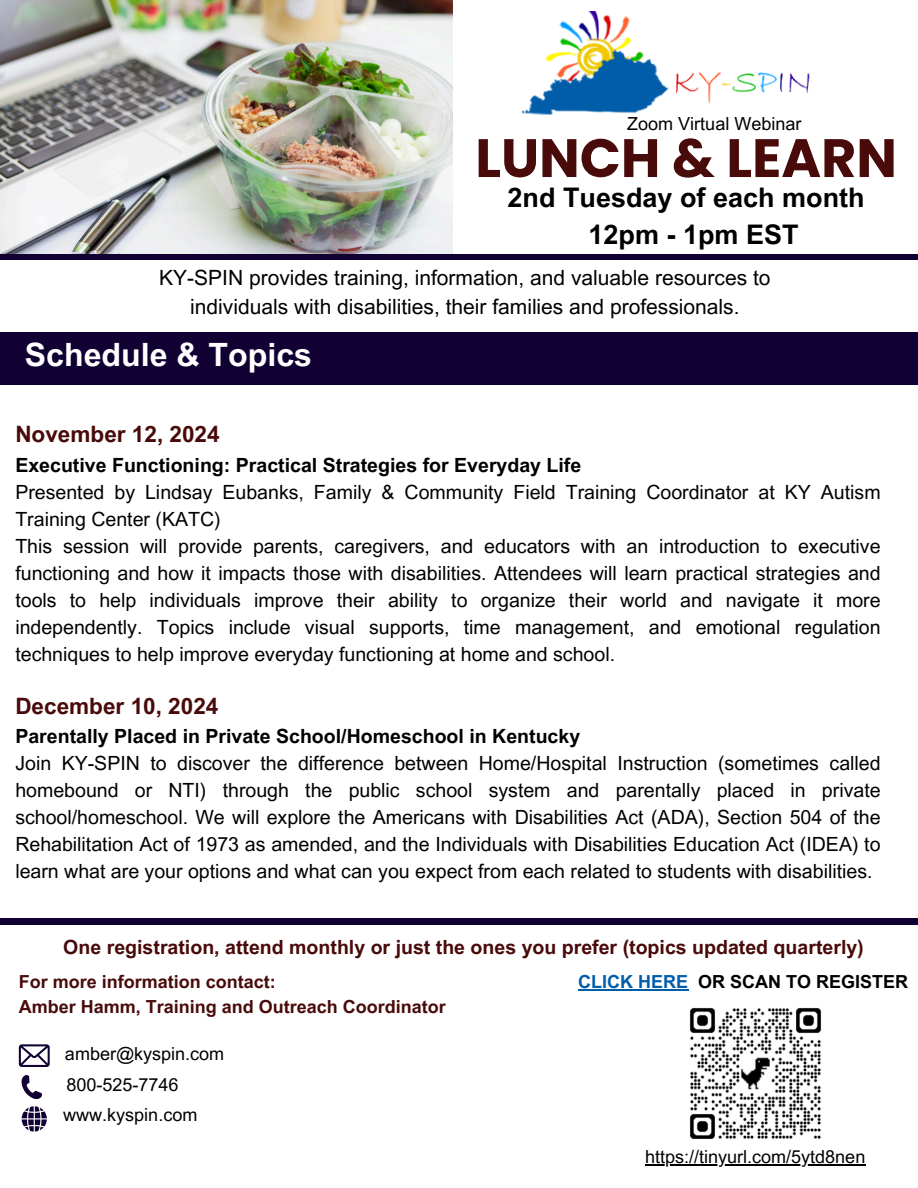
<style>
.page{position:relative;width:918px;height:1188px;background:#fff}
.page>*{position:absolute;margin:0;border:0;box-sizing:border-box;transform-origin:0 0}
.t1{font:700 54px "Poppins";color:#490a0a}
.t2{font:700 32.1px "Arial MT Pro";color:#fff}
.t3{font:700 27px/37.2px "Arial MT Pro";color:#000;text-align:center}
.t4{font:700 22.5px "Arial MT Pro";color:#490a0a}
.t5{font:21px/29.2px "Arial MT Pro";color:#000;text-align:center}
.t6{font:19.5px/27px "Arial MT Pro";color:#000}
.t7{font:700 19.5px "Arial MT Pro";color:#490a0a}
.t8{font:18px "Arial MT Pro";color:#000}
.t9{font:700 18px "Arial MT Pro";color:#490a0a}
.t10{font:700 18px "Arial MT Pro";color:#000}
.t11{font:700 18px "Arial MT Pro";color:#005daa}
.s1{font-weight:700}
</style>
<div class="page">
<img style="left:0;top:0;width:452px;height:260px">
<img style="left:521px;top:11px;width:289px;height:104px">
<div style="left:0;top:919px;width:918px;height:6px;background:#100132"></div>
<div style="left:0;top:333px;width:918px;height:52px;background:#100132"></div>
<div style="left:0;top:254px;width:918px;height:5px;background:#100132"></div>
<svg style="left:19px;top:1044px;width:30px;height:23px"></svg>
<svg style="left:21px;top:1075px;width:21px;height:24px"></svg>
<svg style="left:22px;top:1106px;width:24px;height:25px"></svg>
<img style="left:690px;top:1008px;width:131px;height:131px">
<hr style="left:578px;top:989px;width:110px;height:1px;background:#005daa">
<hr style="left:645px;top:1164px;width:220px;height:1px;background:#000">
<p class="t8" style="left:627px;top:117px;width:176px">Zoom Virtual Webinar</p>
<h1 class="t1" style="left:475px;top:120px;width:423px">LUNCH &amp; LEARN</h1>
<h3 class="t3" style="left:508px;top:182px;width:359px">2nd Tuesday of each month<br>12pm - 1pm EST</h3>
<h2 class="t5" style="left:159px;top:265px;width:613px">KY-SPIN provides training, information, and valuable resources to individuals with disabilities, their families and professionals.</h2>
<h5 class="t2" style="left:25px;top:343px;width:289px">Schedule &amp; Topics</h5>
<h5 class="t4" style="left:15px;top:426px;width:206px">November 12, 2024</h5>
<h5 class="t6" style="left:15px;top:454px;width:867px"><span class="s1">Executive Functioning: Practical Strategies for Everyday Life<br></span>Presented by Lindsay Eubanks, Family &amp; Community Field Training Coordinator at KY Autism Training Center (KATC)<br>This session will provide parents, caregivers, and educators with an introduction to executive functioning and how it impacts those with disabilities. Attendees will learn practical strategies and tools to help individuals improve their ability to organize their world and navigate it more independently. Topics include visual supports, time management, and emotional regulation techniques to help improve everyday functioning at home and school.</h5>
<h4 class="t4" style="left:15px;top:697px;width:205px">December 10, 2024</h4>
<h4 class="t6" style="left:15px;top:725px;width:867px"><span class="s1">Parentally Placed in Private School/Homeschool in Kentucky<br></span>Join KY-SPIN to discover the difference between Home/Hospital Instruction (sometimes called homebound or NTI) through the public school system and parentally placed in private school/homeschool. We will explore the Americans with Disabilities Act (ADA), Section 504 of the Rehabilitation Act of 1973 as amended, and the Individuals with Disabilities Education Act (IDEA) to learn what are your options and what can you expect from each related to students with disabilities.</h4>
<p class="t7" style="left:63px;top:940px;width:802px">One registration, attend monthly or just the ones you prefer (topics updated quarterly)</p>
<p class="t9" style="left:19px;top:975px;width:259px">For more information contact:</p>
<p class="t9" style="left:19px;top:1000px;width:429px">Amber Hamm, Training and Outreach Coordinator</p>
<p class="t8" style="left:65px;top:1047px;width:161px">amber@kyspin.com</p>
<p class="t8" style="left:66px;top:1078px;width:114px">800-525-7746</p>
<p class="t8" style="left:63px;top:1108px;width:136px">www.kyspin.com</p>
<p class="t11" style="left:578px;top:975px;width:111px">CLICK HERE</p>
<p class="t10" style="left:698px;top:975px;width:212px">OR SCAN TO REGISTER</p>
<h6 class="t8" style="left:645px;top:1150px;width:222px">https://tinyurl.com/5ytd8nen</h6>
</div>
